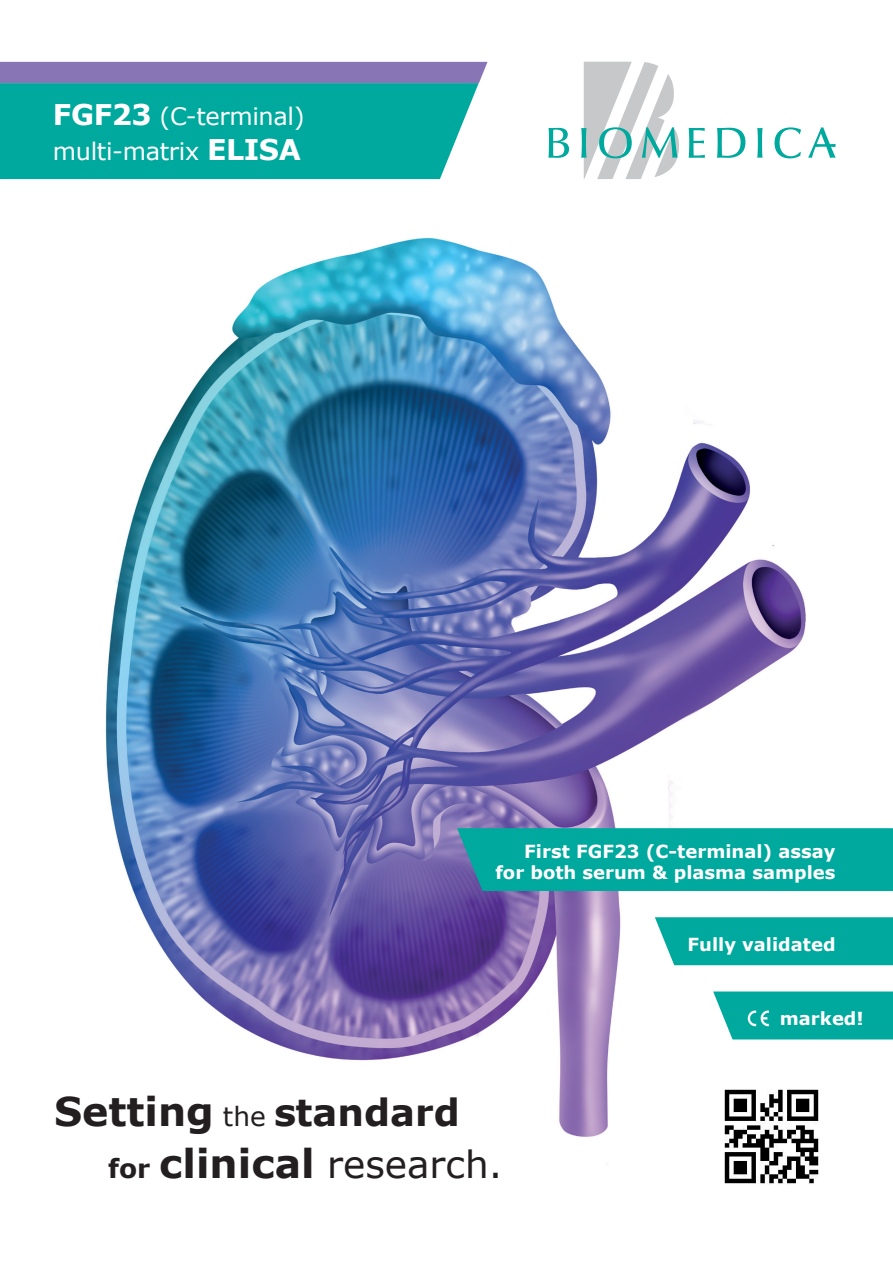
<style>
.page{position:relative;width:893px;height:1263px;background:#fff}
.page>*{position:absolute;margin:0;border:0;box-sizing:border-box;transform-origin:0 0}
.t1{font:700 39.6px/51.9px "Verdana";color:#231f20}
.t2{font:24px/34.2px "Verdana";letter-spacing:-.015em;color:#fff}
.t3{font:700 18px/21.6px "Verdana";color:#fff;text-align:right}
.s1{font-weight:700;font-size:28.5px}
.s2{font-weight:400;font-size:26.4px}
.s3{font-size:37.35px}
.s4{font-size:26.4px}
.s5{font-weight:400;font-size:37.35px}
</style>
<div class="page">
<img style="left:105px;top:237px;width:748px;height:928px">
<div style="left:0;top:83px;width:479px;height:96px;background:#00a99d"></div>
<div style="left:0;top:62px;width:487px;height:21px;background:#8875b5"></div>
<div style="left:457px;top:828px;width:436px;height:63px;background:#00a99d"></div>
<div style="left:655px;top:917px;width:238px;height:48px;background:#00a99d"></div>
<img style="left:707px;top:1072px;width:129px;height:113px">
<svg style="left:549px;top:128px;width:20px;height:30px"></svg>
<svg style="left:581px;top:62px;width:98px;height:117px"></svg>
<svg style="left:689px;top:128px;width:16px;height:30px"></svg>
<svg style="left:717px;top:128px;width:28px;height:30px"></svg>
<svg style="left:757px;top:128px;width:5px;height:30px"></svg>
<svg style="left:774px;top:127px;width:27px;height:31px"></svg>
<svg style="left:808px;top:127px;width:28px;height:31px"></svg>
<svg style="left:713px;top:991px;width:180px;height:48px;background:#12afa3"></svg>
<img style="left:745px;top:1009px;width:29px;height:20px">
<h2 class="t2" style="left:53px;top:99px;width:253px"><span class="s1">FGF23</span> (C-terminal) multi-matrix <span class="s1">ELISA</span></h2>
<p class="t3" style="left:495px;top:840px;width:342px">First FGF23 (C-terminal) assay for both serum &amp; plasma samples</p>
<p class="t3" style="left:687px;top:933px;width:150px">Fully validated</p>
<p class="t3" style="left:780px;top:1007px;width:85px">marked!</p>
<h1 class="t1" style="left:108px;top:1085px;width:396px;text-indent:-54px">Setting <span class="s2">the</span> <span class="s3">standard </span><span class="s4">for</span> clinical <span class="s5">research.</span></h1>
</div>
